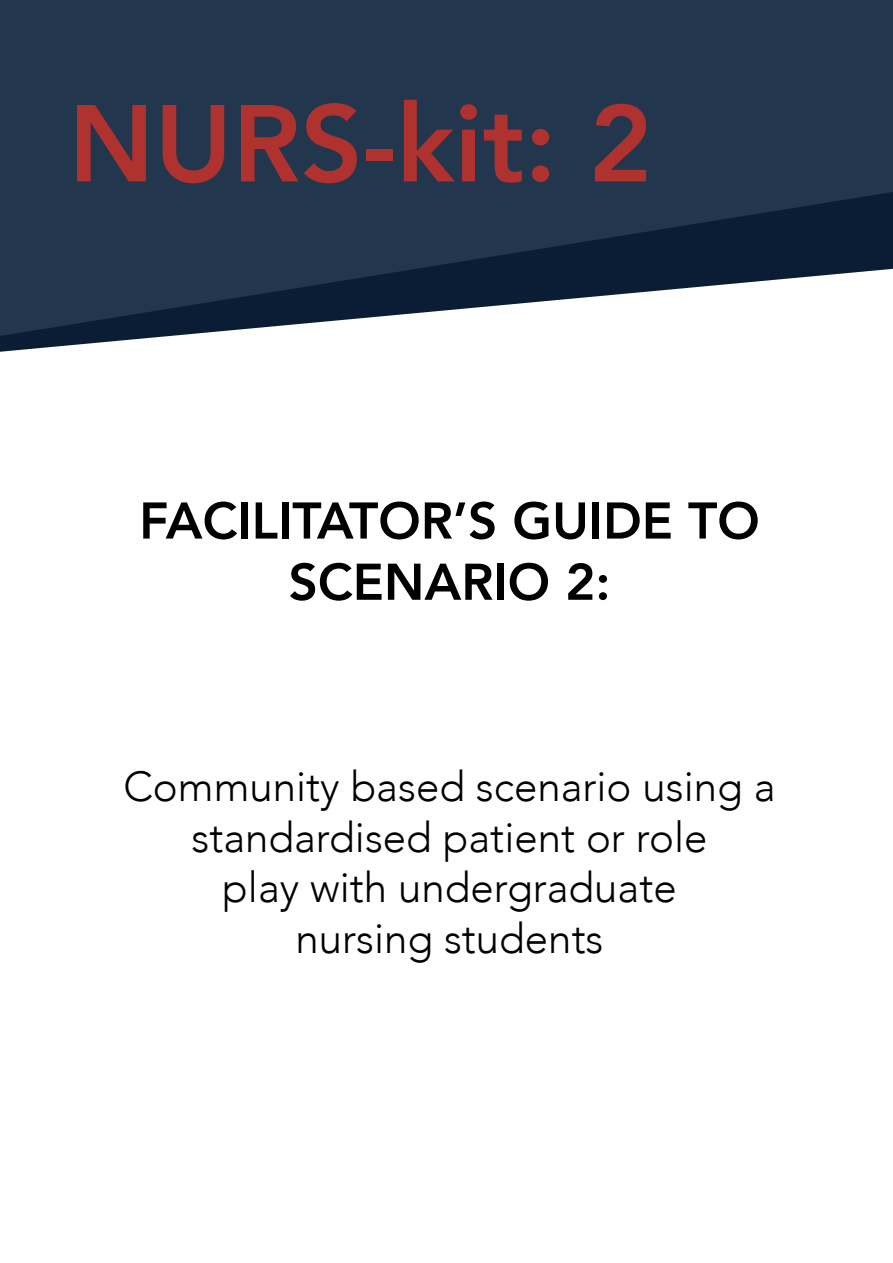
<style>
.page{position:relative;width:893px;height:1263px;background:#fff}
.page>*{position:absolute;margin:0;border:0;box-sizing:border-box;transform-origin:0 0}
.t1{font:800 108px "Avenir";color:#af322e}
.t2{font:800 51px/61.2px "Avenir";color:#000;text-align:center}
.t3{font:300 42px/50.4px "Avenir";color:#000;text-align:center}
</style>
<div class="page">
<svg style="left:0;top:336px;width:169px;height:16px"></svg>
<svg style="left:0;top:0;width:893px;height:336px;background:#304258"></svg>
<p class="t1" style="left:68px;top:60px;width:585px">NURS-kit: 2</p>
<p class="t2" style="left:139px;top:490px;width:622px">FACILITATOR’S GUIDE TO<br>SCENARIO 2:</p>
<p class="t3" style="left:123px;top:762px;width:654px">Community based scenario using a standardised patient or role</p>
<p class="t3" style="left:222px;top:862px;width:456px">play with undergraduate</p>
<p class="t3" style="left:295px;top:913px;width:310px">nursing students</p>
</div>
